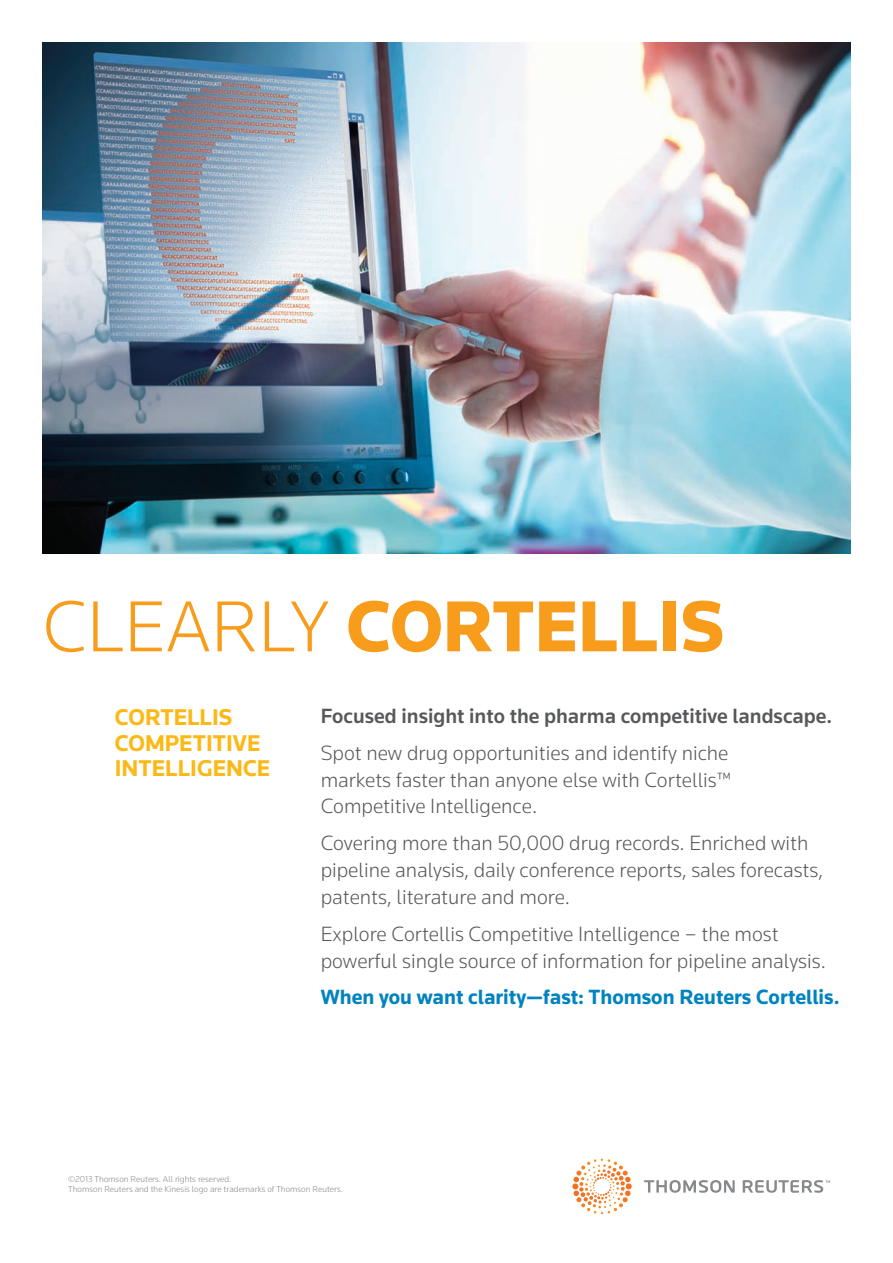
<style>
.page{position:relative;width:893px;height:1263px;background:#fff}
.page>*{position:absolute;margin:0;border:0;box-sizing:border-box;transform-origin:0 0}
.t1{font:900 74.85px "Knowledge";color:#f89c1c}
.t2{font:700 23.7px/26px "Knowledge";color:#fcb814}
.t3{font:300 21.45px/26.7px "Knowledge";color:#57585a}
.t4{font:500 21.45px "Knowledge";color:#57585a}
.t5{font:700 21.45px "Knowledge";color:#0083bf}
.t6{font:300 9px/10.5px "Knowledge";color:#86888b}
.s1{font-weight:300}
</style>
<div class="page">
<svg style="left:644px;top:1180px;width:186px;height:13px"></svg>
<svg style="left:572px;top:1158px;width:60px;height:53px"></svg>
<img style="left:43px;top:43px;width:807px;height:511px">
<h1 class="t1" style="left:43px;top:580px;width:683px"><span class="s1">CLEARLY</span> CORTELLIS</h1>
<p class="t2" style="left:115px;top:703px;width:157px">CORTELLIS<br>COMPETITIVE<br>INTELLIGENCE</p>
<p class="t4" style="left:321px;top:702px;width:513px">Focused insight into the pharma competitive landscape.</p>
<p class="t3" style="left:321px;top:739px;width:412px">Spot new drug opportunities and identify niche markets faster than anyone else with Cortellis™<br>Competitive Intelligence.</p>
<p class="t3" style="left:321px;top:829px;width:504px">Covering more than 50,000 drug records. Enriched with pipeline analysis, daily conference reports, sales forecasts, patents, literature and more.</p>
<p class="t3" style="left:321px;top:920px;width:507px">Explore Cortellis Competitive Intelligence – the most powerful single source of information for pipeline analysis.</p>
<p class="t5" style="left:321px;top:984px;width:520px">When you want clarity—fast: Thomson Reuters Cortellis.</p>
<p class="t6" style="left:68px;top:1173px;width:276px">©2013 Thomson Reuters. All rights reserved.<br>Thomson Reuters and the Kinesis logo are trademarks of Thomson Reuters.</p>
</div>
